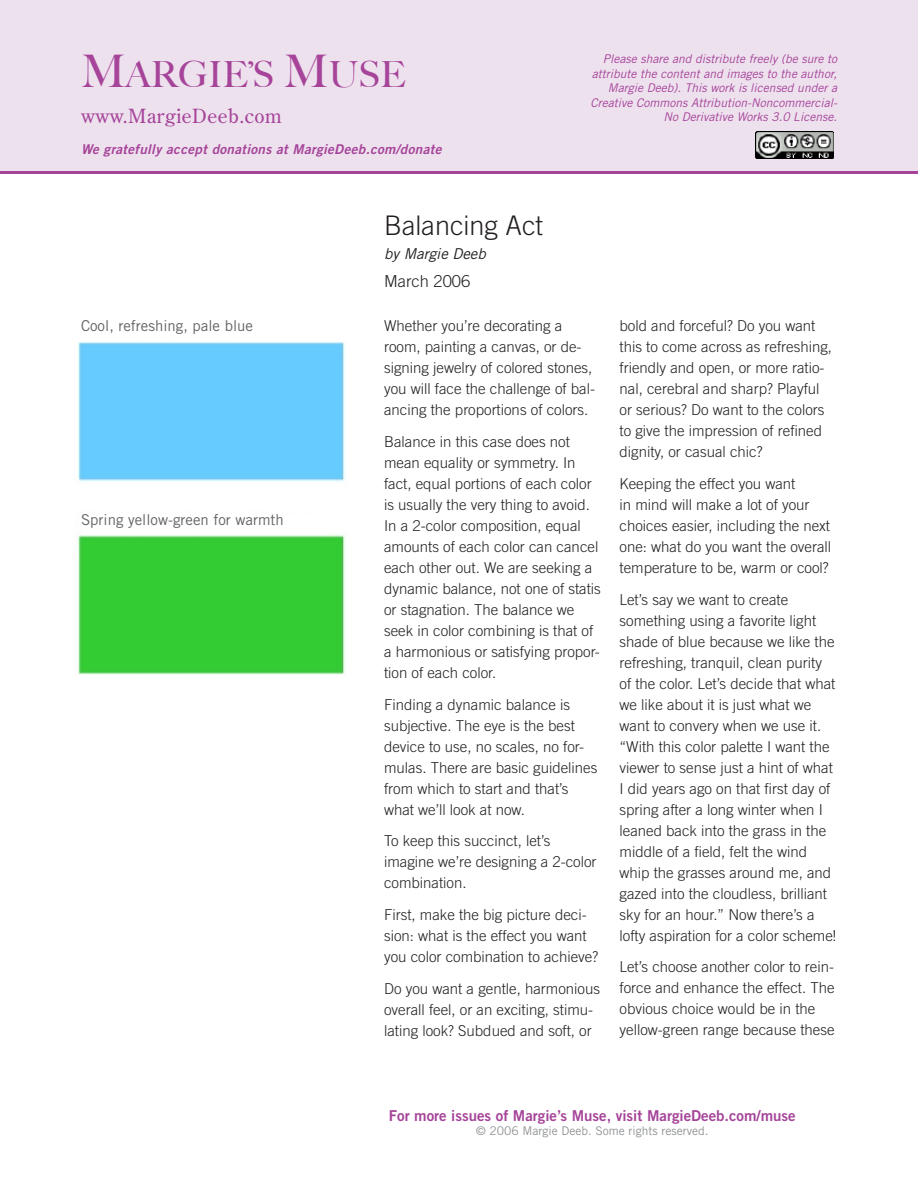
<style>
.page{position:relative;width:918px;height:1188px;background:#fff}
.page>*{position:absolute;margin:0;border:0;box-sizing:border-box;transform-origin:0 0}
.t1{font:500 36px "Big Caslon";color:#a54499}
.t2{font:300 27px "Trade Gothic";color:#231f20}
.t3{font:19.5px "Century Old Style Std";letter-spacing:.025em;color:#a54499}
.t4{font:300 16.5px "Trade Gothic";color:#231f20}
.body_text{font:300 15px/21px "Trade Gothic";color:#231f20}
.t5{font:15px "Trade Gothic Bold Two";color:#a54499}
.t6{font:15px "Trade Gothic";color:#636366}
.t7{font:italic 15px "Trade Gothic";color:#231f20}
.t8{font:italic 13.5px "Trade Gothic Bold Two";letter-spacing:.025em;color:#a54499}
.t9{font:italic 12px "Trade Gothic";color:#a54499}
.t10{font:12px "Trade Gothic";color:#919396}
.s1{font-size:45px}
</style>
<div class="page">
<div style="left:0;top:0;width:918px;height:173px;background:#eee1ee"></div>
<img style="left:756px;top:131px;width:78px;height:28px">
<hr style="left:0;top:171px;width:918px;height:3px;background:#a54499">
<img style="left:78px;top:342px;width:267px;height:333px">
<div style="left:81px;top:514px;width:245px;height:20px;background:#fff"></div>
<p class="t1" style="left:81px;top:53px;width:326px"><span class="s1">M</span>ARGIE’S <span class="s1">M</span>USE</p>
<p class="t3" style="left:81px;top:103px;width:202px">www.MargieDeeb.com</p>
<p class="t8" style="left:81px;top:141px;width:362px">We gratefully accept donations at MargieDeeb.com/donate</p>
<p class="t2" style="left:384px;top:209px;width:161px">Balancing Act</p>
<p class="t7" style="left:384px;top:244px;width:103px">by Margie Deeb</p>
<p class="t4" style="left:384px;top:272px;width:88px">March 2006</p>
<p class="t9" style="left:603px;top:52px;width:236px">Please share and distribute freely (be sure to</p>
<p class="t9" style="left:592px;top:66px;width:247px">attribute the content and images to the author,</p>
<p class="t9" style="left:608px;top:81px;width:231px">Margie Deeb). This work is licensed under a</p>
<p class="t9" style="left:590px;top:95px;width:248px">Creative Commons Attribution-Noncommercial-</p>
<p class="t9" style="left:664px;top:109px;width:175px">No Derivative Works 3.0 License.</p>
<p class="t6" style="left:81px;top:317px;width:174px">Cool, refreshing, pale blue</p>
<p class="t6" style="left:81px;top:511px;width:204px">Spring yellow-green for warmth</p>
<p class="body_text" style="left:384px;top:315px;width:212px">Whether you’re decorating a room, painting a canvas, or de&shy;signing jewelry of colored stones, you will face the challenge of bal&shy;ancing the proportions of colors.</p>
<p class="body_text" style="left:384px;top:431px;width:218px">Balance in this case does not mean equality or symmetry. In fact, equal portions of each color is usually the very thing to avoid.<br>In a 2-color composition, equal amounts of each color can cancel each other out. We are seeking a dynamic balance, not one of statis or stagnation. The balance we seek in color combining is that of a harmonious or satisfying propor&shy;tion of each color.</p>
<p class="body_text" style="left:384px;top:693px;width:215px">Finding a dynamic balance is subjective. The eye is the best device to use, no scales, no for&shy;mulas. There are basic guidelines from which to start and that’s what we’ll look at now.</p>
<p class="body_text" style="left:384px;top:830px;width:214px">To keep this succinct, let’s imagine we’re designing a 2-color combination.</p>
<p class="body_text" style="left:384px;top:904px;width:216px">First, make the big picture deci&shy;sion: what is the effect you want you color combination to achieve?</p>
<p class="body_text" style="left:384px;top:978px;width:217px">Do you want a gentle, harmonious overall feel, or an exciting, stimu&shy;lating look? Subdued and soft, or</p>
<p class="body_text" style="left:620px;top:315px;width:214px">bold and forceful? Do you want this to come across as refreshing, friendly and open, or more ratio&shy;nal, cerebral and sharp? Playful or serious? Do want to the colors to give the impression of refined dignity, or casual chic?</p>
<p class="body_text" style="left:620px;top:473px;width:213px">Keeping the effect you want<br>in mind will make a lot of your choices easier, including the next one: what do you want the overall temperature to be, warm or cool?</p>
<p class="body_text" style="left:620px;top:588px;width:218px">Let’s say we want to create something using a favorite light shade of blue because we like the refreshing, tranquil, clean purity of the color. Let’s decide that what we like about it is just what we want to convery when we use it. “With this color palette I want the viewer to sense just a hint of what<br>I did years ago on that first day of spring after a long winter when I leaned back into the grass in the middle of a field, felt the wind whip the grasses around me, and gazed into the cloudless, brilliant sky for an hour.” Now there’s a lofty aspiration for a color scheme!</p>
<p class="body_text" style="left:620px;top:956px;width:217px">Let’s choose another color to rein&shy;force and enhance the effect. The obvious choice would be in the yellow-green range because these</p>
<p class="t5" style="left:389px;top:1106px;width:408px">For more issues of Margie’s Muse, visit MargieDeeb.com/muse</p>
<p class="t10" style="left:476px;top:1124px;width:234px">© 2006 Margie Deeb. Some rights reserved.</p>
</div>
